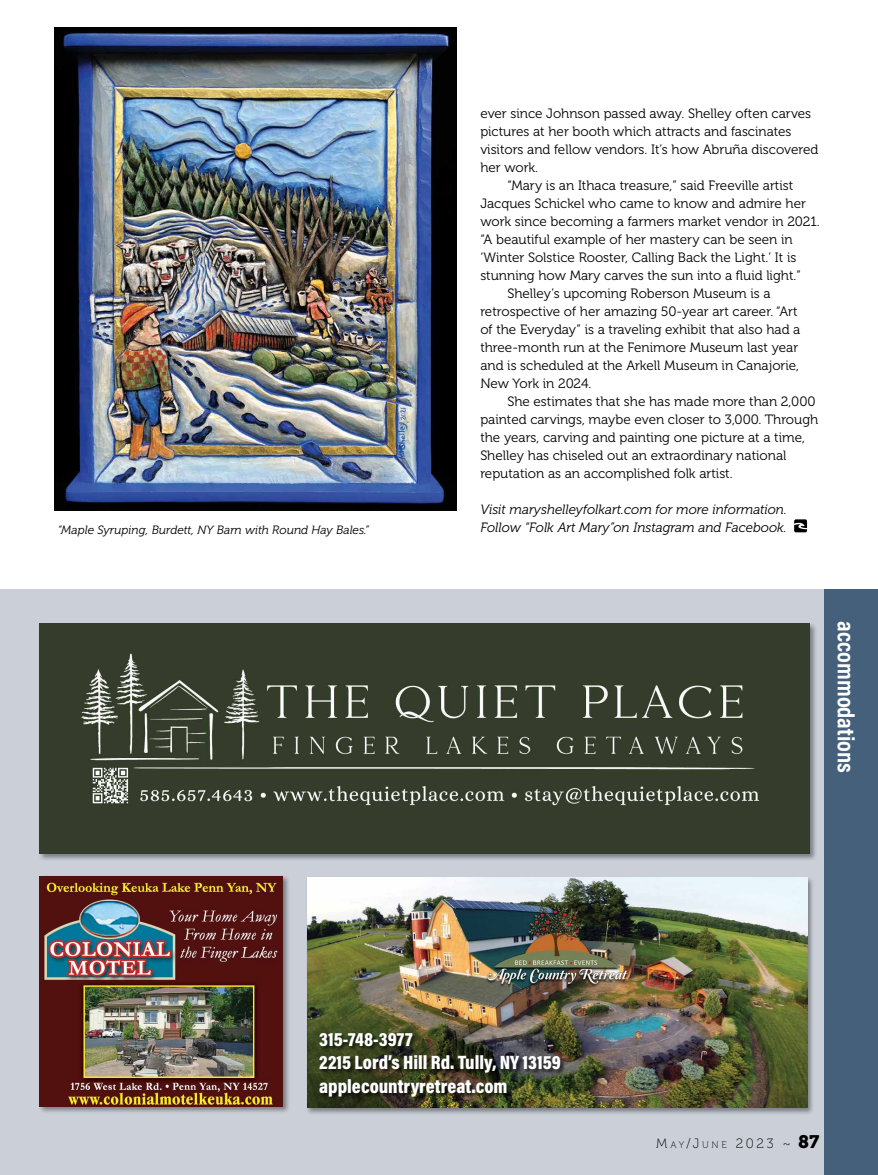
<style>
.page{position:relative;width:878px;height:1175px;background:#fff}
.page>*{position:absolute;margin:0;border:0;box-sizing:border-box;transform-origin:0 0}
.t1{font:700 24px "Acumin Pro Cond";color:#fff}
.t2{font:900 19.5px/23.4px "Acumin Pro Cond";color:#fff}
.t3{font:13.5px "Museo 300";color:#000}
.t4{font:italic 13.5px/18px "Museo 300";color:#000}
.t5{font:13.5px "Museo 100";color:#000}
.t6{font:italic 12px "Museo 300";color:#000}
.s1{font-size:9.45px}
.s2{font-family:"Museo Slab 900";font-size:18px}
</style>
<div class="page">
<div style="left:0;top:589px;width:878px;height:585px;background:#cacfd8"></div>
<div style="left:824px;top:589px;width:54px;height:585px;background:#44607a"></div>
<svg style="left:794px;top:519px;width:13px;height:13px"></svg>
<img style="left:54px;top:27px;width:402px;height:483px">
<div style="left:38px;top:622px;width:779px;height:239px;background:#000;opacity:.4"></div>
<img style="left:40px;top:624px;width:769px;height:229px">
<div style="left:38px;top:874px;width:252px;height:239px;background:#000;opacity:.4"></div>
<img style="left:40px;top:876px;width:243px;height:230px">
<div style="left:305px;top:876px;width:509px;height:238px;background:#000;opacity:.4"></div>
<img style="left:307px;top:878px;width:500px;height:229px">
<div style="left:319px;top:1031px;width:246px;height:71px;background:#000;opacity:.75"></div>
<p class="t6" style="left:58px;top:523px;width:312px">“Maple Syruping, Burdett, NY Barn with Round Hay Bales.”</p>
<p class="t3" style="left:480px;top:106px;width:332px">ever since Johnson passed away. Shelley often carves</p>
<p class="t3" style="left:480px;top:124px;width:313px">pictures at her booth which attracts and fascinates</p>
<p class="t3" style="left:480px;top:142px;width:339px">visitors and fellow vendors. It’s how Abruña discovered</p>
<p class="t3" style="left:480px;top:160px;width:59px">her work.</p>
<p class="t3" style="left:507px;top:178px;width:287px">“Mary is an Ithaca treasure,” said Freeville artist</p>
<p class="t3" style="left:480px;top:196px;width:327px">Jacques Schickel who came to know and admire her</p>
<p class="t3" style="left:480px;top:214px;width:341px">work since becoming a farmers market vendor in 2021.</p>
<p class="t3" style="left:480px;top:232px;width:314px">“A beautiful example of her mastery can be seen in</p>
<p class="t3" style="left:480px;top:250px;width:317px">‘Winter Solstice Rooster, Calling Back the Light.’ It is</p>
<p class="t3" style="left:480px;top:268px;width:322px">stunning how Mary carves the sun into a fluid light.”</p>
<p class="t3" style="left:507px;top:286px;width:265px">Shelley’s upcoming Roberson Museum is a</p>
<p class="t3" style="left:480px;top:304px;width:319px">retrospective of her amazing 50-year art career. “Art</p>
<p class="t3" style="left:480px;top:322px;width:321px">of the Everyday” is a traveling exhibit that also had a</p>
<p class="t3" style="left:480px;top:340px;width:319px">three-month run at the Fenimore Museum last year</p>
<p class="t3" style="left:480px;top:358px;width:320px">and is scheduled at the Arkell Museum in Canajorie,</p>
<p class="t3" style="left:480px;top:376px;width:112px">New York in 2024.</p>
<p class="t3" style="left:507px;top:394px;width:310px">She estimates that she has made more than 2,000</p>
<p class="t3" style="left:480px;top:412px;width:339px">painted carvings, maybe even closer to 3,000. Through</p>
<p class="t3" style="left:480px;top:430px;width:326px">the years, carving and painting one picture at a time,</p>
<p class="t3" style="left:480px;top:448px;width:308px">Shelley has chiseled out an extraordinary national</p>
<p class="t3" style="left:480px;top:466px;width:254px">reputation as an accomplished folk artist.</p>
<p class="t4" style="left:480px;top:501px;width:308px">Visit maryshelleyfolkart.com for more information.<br>Follow “Folk Art Mary”on Instagram and Facebook.</p>
<h1 class="t1" style="left:862px;top:621px;width:153px;rotate:90deg">accommodations</h1>
<h2 class="t2" style="left:319px;top:1027px;width:243px">315-748-3977<br>2215 Lord’s Hill Rd. Tully, NY 13159 applecountryretreat.com</h2>
<p class="t5" style="left:656px;top:1135px;width:165px">M<span class="s1">AY</span>/J<span class="s1">UNE</span> 2023 ~ <span class="s2">87</span></p>
</div>
